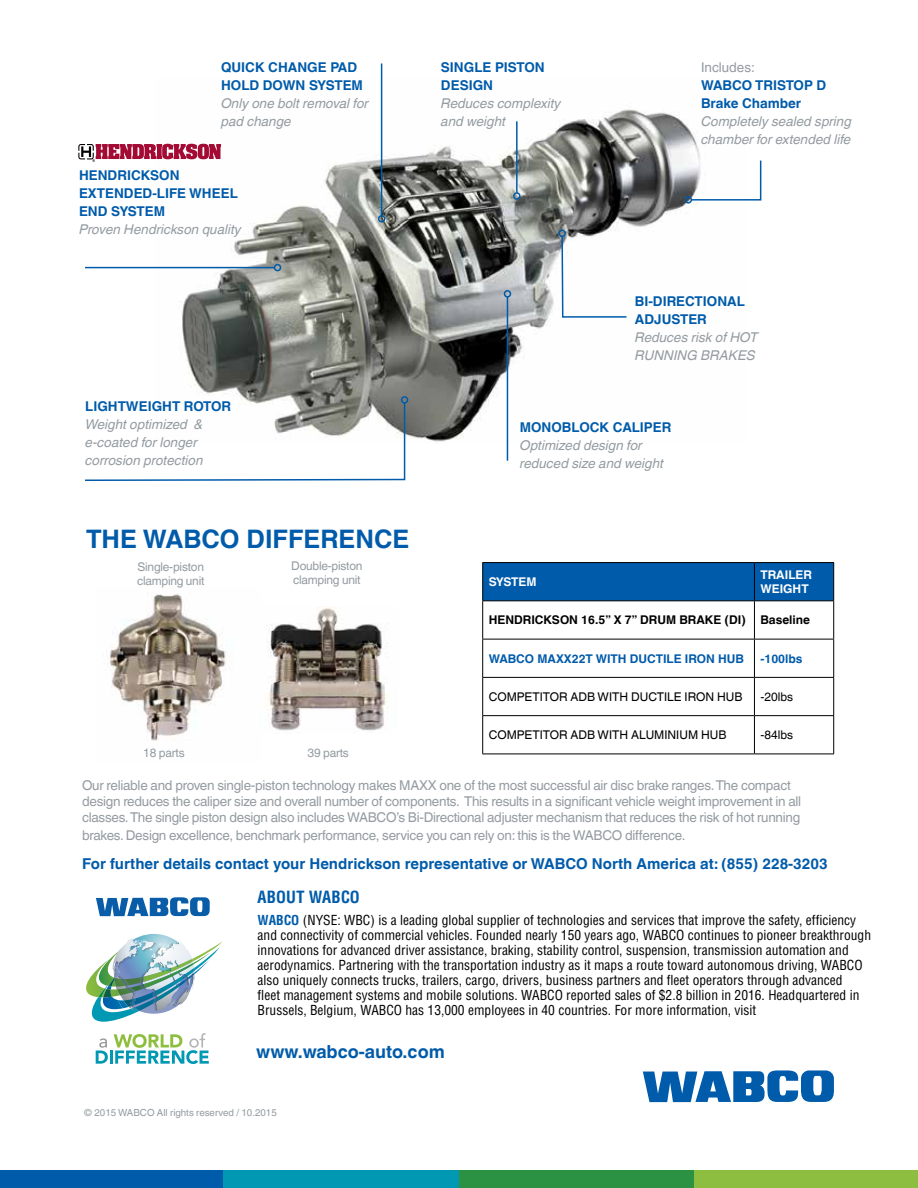
<style>
.page{position:relative;width:918px;height:1188px;background:#fff}
.page>*{position:absolute;margin:0;border:0;box-sizing:border-box;transform-origin:0 0}
.t1{font:700 25.5px "Helvetica Linotype";color:#005baa}
.t2{font:700 18px "Helvetica Linotype";color:#005baa}
.t3{font:700 condensed 16.5px "Helvetica";color:#005baa}
.t4{font:700 15px "Helvetica Linotype";color:#005baa}
.t5{font:condensed 13.5px/15px "Helvetica";color:#000}
.t6{font:13.5px/16.2px "Helvetica Linotype";color:#000}
.t7{font:13.5px/16.2px "Helvetica Linotype";letter-spacing:-.02em;color:#949ca1}
.t8{font:italic 13.5px/18px "Helvetica Linotype";color:#949ca1}
.t9{font:700 13.5px/18px "Helvetica Linotype";color:#005baa}
.t10{font:13.5px "Helvetica Linotype";color:#949ca1}
.t11{font:12px "Helvetica Linotype";color:#000}
.t12{font:12px/14.4px "Helvetica Linotype";letter-spacing:-.02em;color:#949ca1}
.t13{font:700 12px "Helvetica Linotype";color:#000}
.t14{font:700 12px "Helvetica Linotype";color:#005baa}
.t15{font:700 12px/14.4px "Helvetica Linotype";color:#fff}
.t16{font:9.75px "Helvetica Linotype";color:#949ca1}
.s1{font-weight:700;color:#005baa}
</style>
<div class="page">
<div style="left:459px;top:1170px;width:236px;height:18px;background:#2c9243"></div>
<div style="left:695px;top:1170px;width:223px;height:18px;background:#8ebe3f"></div>
<div style="left:0;top:1170px;width:223px;height:18px;background:#005baa"></div>
<div style="left:223px;top:1170px;width:236px;height:18px;background:#0098b2"></div>
<svg style="left:643px;top:1070px;width:191px;height:32px"></svg>
<svg style="left:96px;top:897px;width:114px;height:19px"></svg>
<img style="left:86px;top:934px;width:137px;height:88px">
<svg style="left:96px;top:1033px;width:113px;height:31px"></svg>
<img style="left:155px;top:78px;width:545px;height:365px">
<svg style="left:78px;top:144px;width:143px;height:18px"></svg>
<hr style="left:85px;top:267px;width:190px;height:1px;background:#005baa">
<div style="left:274px;top:264px;width:7px;height:7px;border:2px solid #005baa;border-radius:50%"></div>
<hr style="left:381px;top:63px;width:1px;height:153px;background:#005baa">
<div style="left:378px;top:215px;width:7px;height:8px;border:2px solid #005baa;border-radius:50%"></div>
<hr style="left:516px;top:121px;width:2px;height:72px;background:#005baa">
<div style="left:513px;top:192px;width:8px;height:8px;border:2px solid #005baa;border-radius:50%"></div>
<svg style="left:690px;top:159px;width:72px;height:42px"></svg>
<div style="left:685px;top:196px;width:7px;height:8px;border:2px solid #005baa;border-radius:50%"></div>
<svg style="left:561px;top:235px;width:67px;height:83px"></svg>
<div style="left:558px;top:230px;width:8px;height:7px;border:2px solid #005baa;border-radius:50%"></div>
<hr style="left:507px;top:297px;width:1px;height:164px;background:#005baa">
<div style="left:504px;top:290px;width:7px;height:8px;border:2px solid #005baa;border-radius:50%"></div>
<svg style="left:85px;top:401px;width:321px;height:80px"></svg>
<div style="left:401px;top:396px;width:7px;height:8px;border:2px solid #005baa;border-radius:50%"></div>
<div style="left:483px;top:563px;width:350px;height:37px;background:#005baa"></div>
<hr style="left:482px;top:562px;width:272px;height:1px;background:#000">
<hr style="left:482px;top:563px;width:1px;height:37px;background:#000">
<hr style="left:754px;top:562px;width:80px;height:1px;background:#000">
<hr style="left:754px;top:563px;width:1px;height:37px;background:#000">
<hr style="left:833px;top:563px;width:1px;height:37px;background:#000">
<hr style="left:482px;top:600px;width:272px;height:1px;background:#000">
<hr style="left:482px;top:601px;width:1px;height:38px;background:#000">
<hr style="left:754px;top:600px;width:80px;height:1px;background:#000">
<hr style="left:754px;top:601px;width:1px;height:38px;background:#000">
<hr style="left:833px;top:601px;width:1px;height:38px;background:#000">
<hr style="left:482px;top:639px;width:272px;height:1px;background:#000">
<hr style="left:482px;top:639px;width:1px;height:38px;background:#000">
<hr style="left:754px;top:639px;width:80px;height:1px;background:#000">
<hr style="left:754px;top:639px;width:1px;height:38px;background:#000">
<hr style="left:833px;top:639px;width:1px;height:38px;background:#000">
<hr style="left:482px;top:677px;width:272px;height:1px;background:#000">
<hr style="left:482px;top:678px;width:1px;height:37px;background:#000">
<hr style="left:754px;top:677px;width:80px;height:1px;background:#000">
<hr style="left:754px;top:678px;width:1px;height:37px;background:#000">
<hr style="left:833px;top:678px;width:1px;height:37px;background:#000">
<hr style="left:482px;top:715px;width:272px;height:1px;background:#000">
<hr style="left:482px;top:716px;width:1px;height:38px;background:#000">
<hr style="left:754px;top:715px;width:80px;height:1px;background:#000">
<hr style="left:754px;top:716px;width:1px;height:38px;background:#000">
<hr style="left:833px;top:716px;width:1px;height:38px;background:#000">
<hr style="left:482px;top:754px;width:272px;height:1px;background:#000">
<hr style="left:754px;top:754px;width:80px;height:1px;background:#000">
<img style="left:110px;top:594px;width:116px;height:147px">
<img style="left:267px;top:607px;width:121px;height:124px">
<p class="t9" style="left:221px;top:58px;width:143px">QUICK CHANGE PAD<br>HOLD DOWN SYSTEM</p>
<p class="t8" style="left:221px;top:94px;width:149px">Only one bolt removal for pad change</p>
<p class="t9" style="left:79px;top:166px;width:160px">HENDRICKSON<br>EXTENDED-LIFE WHEEL<br>END SYSTEM</p>
<p class="t8" style="left:79px;top:220px;width:164px">Proven Hendrickson quality</p>
<p class="t9" style="left:85px;top:397px;width:147px">LIGHTWEIGHT ROTOR</p>
<p class="t8" style="left:85px;top:415px;width:119px">Weight optimized &amp; e-coated for longer corrosion protection</p>
<h1 class="t1" style="left:86px;top:525px;width:325px">THE WABCO DIFFERENCE</h1>
<p class="t12" style="left:137px;top:559px;width:69px">Single-piston clamping unit</p>
<p class="t12" style="left:291px;top:558px;width:73px">Double-piston clamping unit</p>
<p class="t12" style="left:143px;top:745px;width:43px">18 parts</p>
<p class="t12" style="left:308px;top:745px;width:43px">39 parts</p>
<p class="t9" style="left:441px;top:58px;width:105px">SINGLE PISTON<br>DESIGN</p>
<p class="t8" style="left:441px;top:94px;width:121px">Reduces complexity and weight</p>
<p class="t10" style="left:701px;top:59px;width:55px">Includes:</p>
<p class="t9" style="left:701px;top:76px;width:127px">WABCO TRISTOP D<br>Brake Chamber</p>
<p class="t8" style="left:701px;top:112px;width:152px">Completely sealed spring chamber for extended life</p>
<p class="t9" style="left:635px;top:292px;width:111px">BI-DIRECTIONAL<br>ADJUSTER</p>
<p class="t8" style="left:635px;top:328px;width:125px">Reduces risk of HOT<br>RUNNING BRAKES</p>
<p class="t9" style="left:520px;top:418px;width:153px">MONOBLOCK CALIPER</p>
<p class="t8" style="left:520px;top:436px;width:145px">Optimized design for reduced size and weight</p>
<p class="t15" style="left:489px;top:575px;width:49px">SYSTEM</p>
<p class="t15" style="left:760px;top:567px;width:53px">TRAILER<br>WEIGHT</p>
<p class="t13" style="left:489px;top:613px;width:323px">HENDRICKSON 16.5” X 7” DRUM BRAKE (DI) Baseline</p>
<p class="t14" style="left:489px;top:651px;width:257px">WABCO MAXX22T WITH DUCTILE IRON HUB</p>
<p class="t14" style="left:760px;top:651px;width:44px">-100lbs</p>
<p class="t11" style="left:489px;top:690px;width:255px">COMPETITOR ADB WITH DUCTILE IRON HUB</p>
<p class="t11" style="left:760px;top:690px;width:34px">-20lbs</p>
<p class="t11" style="left:489px;top:728px;width:239px">COMPETITOR ADB WITH ALUMINIUM HUB</p>
<p class="t11" style="left:760px;top:728px;width:34px">-84lbs</p>
<p class="t7" style="left:82px;top:777px;width:721px">Our reliable and proven single-piston technology makes MAXX one of the most successful air disc brake ranges. The compact design reduces the caliper size and overall number of components. This results in a significant vehicle weight improvement in all classes. The single piston design also includes WABCO’s Bi-Directional adjuster mechanism that reduces the risk of hot running</p>
<p class="t7" style="left:82px;top:828px;width:605px">brakes. Design excellence, benchmark performance, service you can rely on: this is the WABCO difference.</p>
<p class="t4" style="left:82px;top:855px;width:747px">For further details contact your Hendrickson representative or WABCO North America at: (855) 228-3203</p>
<p class="t3" style="left:258px;top:888px;width:104px">ABOUT WABCO</p>
<p class="t5" style="left:258px;top:912px;width:615px"><span class="s1">WABCO</span> (NYSE: WBC) is a leading global supplier of technologies and services that improve the safety, efficiency and connectivity of commercial vehicles. Founded nearly 150 years ago, WABCO continues to pioneer breakthrough innovations for advanced driver assistance, braking, stability control, suspension, transmission automation and aerodynamics. Partnering with the transportation industry as it maps a route toward autonomous driving, WABCO also uniquely connects trucks, trailers, cargo, drivers, business partners and fleet operators through advanced<br>fleet management systems and mobile solutions. WABCO reported sales of $2.8 billion in 2016. Headquartered in Brussels, Belgium, WABCO has 13,000 employees in 40 countries. For more information, visit</p>
<p class="t6" style="left:256px;top:907px;width:531px">improve the safety and efficiency of commercial vehicles. Founded nearly 150 years ago, WABCO continues to pioneer breakthrough products and systems for braking, stability, suspension, transmission automation, and aerodynamics. Today, all of the world’s leading truck, bus and trailer manufacturers have WABCO technologies onboard. In addition, WABCO provides the industry with advanced fleet management olutions and aftermarket s rvices. WABCO reported sales of $2.9 billion in 2014. The company is headquartered in</p>
<p class="t6" style="left:256px;top:1006px;width:502px">Brussels, Belgium, and has 11,000 employees worldwide. For more information, visit:</p>
<h2 class="t2" style="left:256px;top:1041px;width:190px">www.wabco-auto.com</h2>
<p class="t16" style="left:84px;top:1107px;width:195px">© 2015 WABCO All rights reserved / 10.2015</p>
</div>
